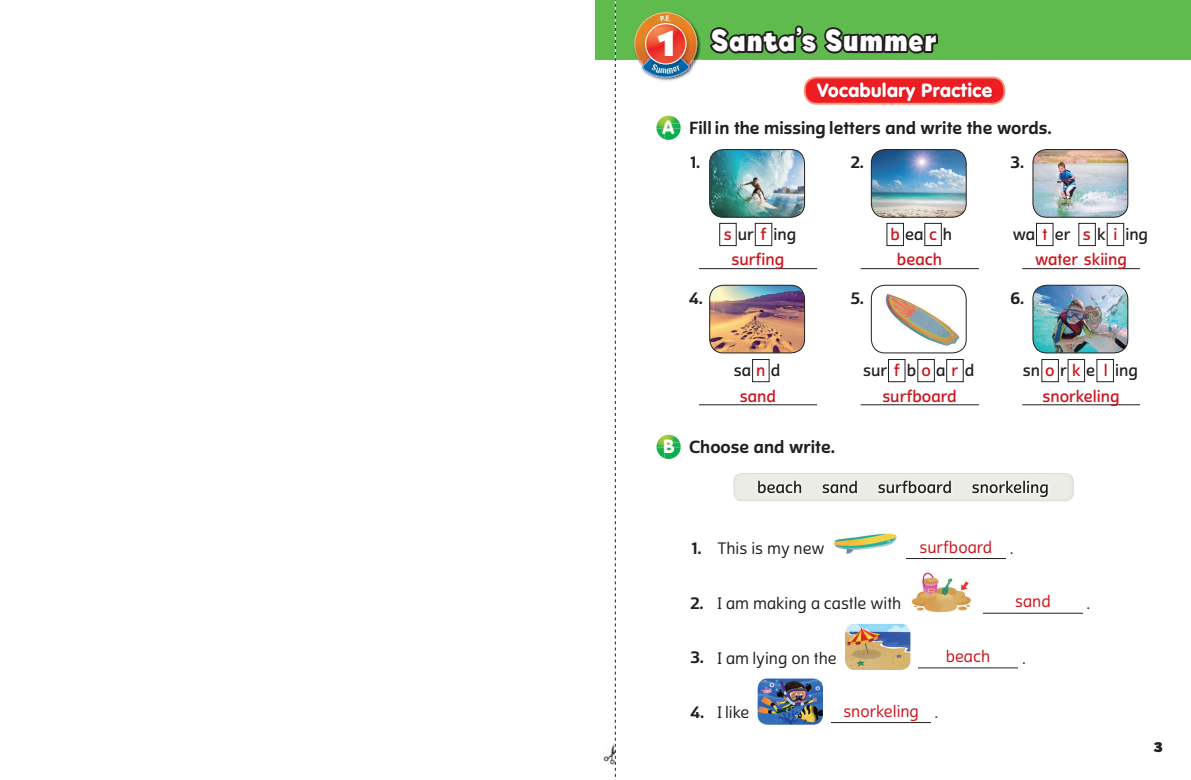
<style>
.page{position:relative;width:1191px;height:780px;background:#fff}
.page>*{position:absolute;margin:0;border:0;box-sizing:border-box;transform-origin:0 0}
.t1{font:900 30.8px "Tobi";letter-spacing:.045em;color:#fff;scale:.91 1}
.t2{font:900 18.9px "VAG Rounded Std";letter-spacing:.03em;color:#fff}
.t3{font:17px "Cabrito Sans NE Nor Bol";color:#231f20}
.t4{font:16px "Cabrito Sans NE Nor Med";color:#231f20}
.t5{font:16px "Cabrito Sans NE Nor Dem";color:#cd151d}
.t6{font:16px "Cabrito Sans NE Nor Dem";color:#231f20}
.t7{font:16px "Cabrito Sans NE Nor Med";color:#cd151d}
.t8{font:16px "Cabrito Sans NE Nor Bol";color:#231f20}
.t9{font:14px "Verb Ultra";color:#231f20}
.s1{font-family:"Minnie Play";font-weight:400;font-size:39px}
.s2{font-family:"VAG Rounded Std";font-weight:900;font-size:18.8px;color:#fff}
.s3{color:#cd151d}
.s4{font-family:"Cabrito Sans NE Nor Bol"}
</style>
<div class="page">
<div style="left:595px;top:0;width:596px;height:60px;background:#5fbb4e"></div>
<div style="left:804px;top:77px;width:200px;height:27px;background:#ee1d23;border-radius:12px"></div>
<img style="left:818px;top:83px;width:175px;height:19px">
<div style="left:803px;top:77px;width:202px;height:28px;border:2px solid #f6977a;border-radius:12px"></div>
<img style="left:603px;top:744px;width:12px;height:21px">
<svg style="left:615px;top:0;width:1px;height:780px"></svg>
<svg style="left:663px;top:434px;width:11px;height:2px"></svg>
<svg style="left:656px;top:447px;width:8px;height:11px"></svg>
<img style="left:664px;top:447px;width:16px;height:12px">
<img style="left:656px;top:436px;width:24px;height:11px">
<img style="left:834px;top:533px;width:63px;height:21px">
<hr style="left:906px;top:558px;width:99px;height:1px;background:#231f20">
<img style="left:911px;top:572px;width:60px;height:41px">
<hr style="left:983px;top:613px;width:99px;height:1px;background:#231f20">
<img style="left:845px;top:623px;width:65px;height:47px">
<hr style="left:918px;top:667px;width:100px;height:1px;background:#231f20">
<img style="left:757px;top:678px;width:66px;height:46px">
<hr style="left:831px;top:722px;width:99px;height:1px;background:#231f20">
<img style="left:709px;top:149px;width:95px;height:68px">
<div style="left:709px;top:149px;width:95px;height:68px;border:1px solid #231f20;border-radius:14px"></div>
<img style="left:871px;top:149px;width:95px;height:68px">
<div style="left:871px;top:149px;width:95px;height:68px;border:1px solid #231f20;border-radius:14px"></div>
<img style="left:1034px;top:149px;width:93px;height:68px">
<div style="left:1032px;top:149px;width:96px;height:68px;border:1px solid #231f20;border-radius:14px"></div>
<img style="left:709px;top:285px;width:95px;height:68px">
<div style="left:709px;top:285px;width:95px;height:68px;border:1px solid #231f20;border-radius:14px"></div>
<img style="left:871px;top:285px;width:95px;height:68px">
<div style="left:871px;top:285px;width:95px;height:68px;border:1px solid #231f20;border-radius:14px"></div>
<img style="left:1034px;top:285px;width:93px;height:68px">
<div style="left:1032px;top:285px;width:96px;height:68px;border:1px solid #231f20;border-radius:14px"></div>
<div style="left:719px;top:223px;width:17px;height:23px;border:1px solid #231f20"></div>
<div style="left:755px;top:223px;width:17px;height:23px;border:1px solid #231f20"></div>
<hr style="left:699px;top:268px;width:117px;height:1px;background:#231f20">
<div style="left:752px;top:359px;width:17px;height:23px;border:1px solid #231f20"></div>
<hr style="left:699px;top:404px;width:117px;height:1px;background:#231f20">
<div style="left:886px;top:223px;width:17px;height:23px;border:1px solid #231f20"></div>
<div style="left:924px;top:223px;width:17px;height:23px;border:1px solid #231f20"></div>
<hr style="left:860px;top:268px;width:118px;height:1px;background:#231f20">
<div style="left:888px;top:359px;width:17px;height:23px;border:1px solid #231f20"></div>
<div style="left:917px;top:359px;width:17px;height:23px;border:1px solid #231f20"></div>
<div style="left:946px;top:359px;width:17px;height:23px;border:1px solid #231f20"></div>
<hr style="left:860px;top:404px;width:118px;height:1px;background:#231f20">
<div style="left:1036px;top:223px;width:17px;height:23px;border:1px solid #231f20"></div>
<div style="left:1078px;top:223px;width:17px;height:23px;border:1px solid #231f20"></div>
<div style="left:1107px;top:223px;width:17px;height:23px;border:1px solid #231f20"></div>
<hr style="left:1022px;top:268px;width:118px;height:1px;background:#231f20">
<div style="left:1041px;top:359px;width:17px;height:23px;border:1px solid #231f20"></div>
<div style="left:1067px;top:359px;width:17px;height:23px;border:1px solid #231f20"></div>
<div style="left:1096px;top:359px;width:17px;height:23px;border:1px solid #231f20"></div>
<hr style="left:1022px;top:404px;width:118px;height:1px;background:#231f20">
<img style="left:733px;top:473px;width:336px;height:24px">
<img style="left:735px;top:474px;width:338px;height:27px">
<img style="left:753px;top:475px;width:300px;height:26px">
<svg style="left:822px;top:480px;width:35px;height:13px"></svg>
<svg style="left:758px;top:480px;width:43px;height:13px"></svg>
<svg style="left:972px;top:480px;width:75px;height:17px"></svg>
<svg style="left:878px;top:480px;width:73px;height:13px"></svg>
<svg style="left:656px;top:128px;width:8px;height:11px"></svg>
<img style="left:664px;top:128px;width:16px;height:12px">
<img style="left:656px;top:117px;width:24px;height:11px">
<img style="left:637px;top:20px;width:64px;height:46px">
<img style="left:643px;top:12px;width:45px;height:9px">
<img style="left:634px;top:22px;width:63px;height:38px">
<img style="left:660px;top:80px;width:14px;height:2px">
<img style="left:642px;top:28px;width:49px;height:16px">
<img style="left:642px;top:21px;width:49px;height:7px">
<img style="left:645px;top:28px;width:8px;height:16px">
<img style="left:653px;top:27px;width:30px;height:17px">
<div style="left:645px;top:23px;width:41px;height:42px;border:1px solid #fff;border-radius:50%"></div>
<svg style="left:710px;top:25px;width:229px;height:29px"></svg>
<svg style="left:655px;top:15px;width:21px;height:12px"></svg>
<svg style="left:638px;top:44px;width:56px;height:36px;background:#a77c7c"></svg>
<h1 class="t1" style="left:657px;top:21px;width:308px"><span class="s1">1</span> Santa’s Summer</h1>
<p class="t2" style="left:817px;top:79px;width:176px">Vocabulary Practice</p>
<p class="t3" style="left:662px;top:117px;width:391px"><span class="s2">A</span> Fill in the missing letters and write the words.</p>
<p class="t8" style="left:691px;top:153px;width:11px">1.</p>
<p class="t8" style="left:850px;top:153px;width:15px">2.</p>
<p class="t8" style="left:1010px;top:153px;width:15px">3.</p>
<p class="t5" style="left:760px;top:225px;width:7px">f</p>
<p class="t5" style="left:929px;top:225px;width:10px">c</p>
<p class="t5" style="left:1042px;top:225px;width:6px">t</p>
<p class="t5" style="left:1113px;top:225px;width:5px">i</p>
<p class="t6" style="left:890px;top:225px;width:63px"><span class="s3">b</span> ea h</p>
<p class="t6" style="left:1012px;top:225px;width:59px">wa er</p>
<p class="t6" style="left:1083px;top:225px;width:67px"><span class="s3">s</span> k ing</p>
<p class="t6" style="left:724px;top:225px;width:74px"><span class="s3">s</span> ur ing</p>
<p class="t5" style="left:731px;top:250px;width:54px">surfing</p>
<p class="t5" style="left:897px;top:250px;width:47px">beach</p>
<p class="t8" style="left:689px;top:288px;width:15px">4.</p>
<p class="t8" style="left:850px;top:288px;width:15px">5.</p>
<p class="t8" style="left:1010px;top:288px;width:15px">6.</p>
<p class="t5" style="left:1035px;top:250px;width:93px">water skiing</p>
<p class="t5" style="left:756px;top:361px;width:11px">n</p>
<p class="t5" style="left:894px;top:361px;width:7px">f</p>
<p class="t5" style="left:921px;top:361px;width:11px">o</p>
<p class="t5" style="left:951px;top:361px;width:8px">r</p>
<p class="t5" style="left:1045px;top:361px;width:37px">o k</p>
<p class="t5" style="left:1104px;top:361px;width:5px">l</p>
<p class="t6" style="left:734px;top:361px;width:48px">sa d</p>
<p class="t6" style="left:863px;top:361px;width:113px">surbad</p>
<p class="t6" style="left:1023px;top:361px;width:116px">sn r e ing</p>
<p class="t5" style="left:740px;top:386px;width:38px">sand</p>
<p class="t3" style="left:663px;top:436px;width:173px"><span class="s2">B</span> Choose and write.</p>
<p class="t5" style="left:882px;top:386px;width:76px">surfboard</p>
<p class="t5" style="left:1042px;top:386px;width:79px">snorkeling</p>
<p class="t7" style="left:919px;top:537px;width:74px">surfboard</p>
<p class="t4" style="left:692px;top:539px;width:134px"><span class="s4">1.</span> This is my new</p>
<p class="t4" style="left:1010px;top:539px;width:5px">.</p>
<p class="t4" style="left:690px;top:594px;width:212px"><span class="s4">2.</span> I am making a castle with</p>
<p class="t4" style="left:1086px;top:594px;width:5px">.</p>
<p class="t4" style="left:690px;top:648px;width:148px"><span class="s4">3.</span> I am lying on the</p>
<p class="t4" style="left:1022px;top:648px;width:5px">.</p>
<p class="t4" style="left:690px;top:703px;width:60px"><span class="s4">4.</span> I like</p>
<p class="t4" style="left:934px;top:703px;width:5px">.</p>
<p class="t7" style="left:1015px;top:592px;width:37px">sand</p>
<p class="t7" style="left:945px;top:646px;width:46px">beach</p>
<p class="t7" style="left:843px;top:701px;width:77px">snorkeling</p>
<p class="t9" style="left:1153px;top:738px;width:10px">3</p>
</div>
